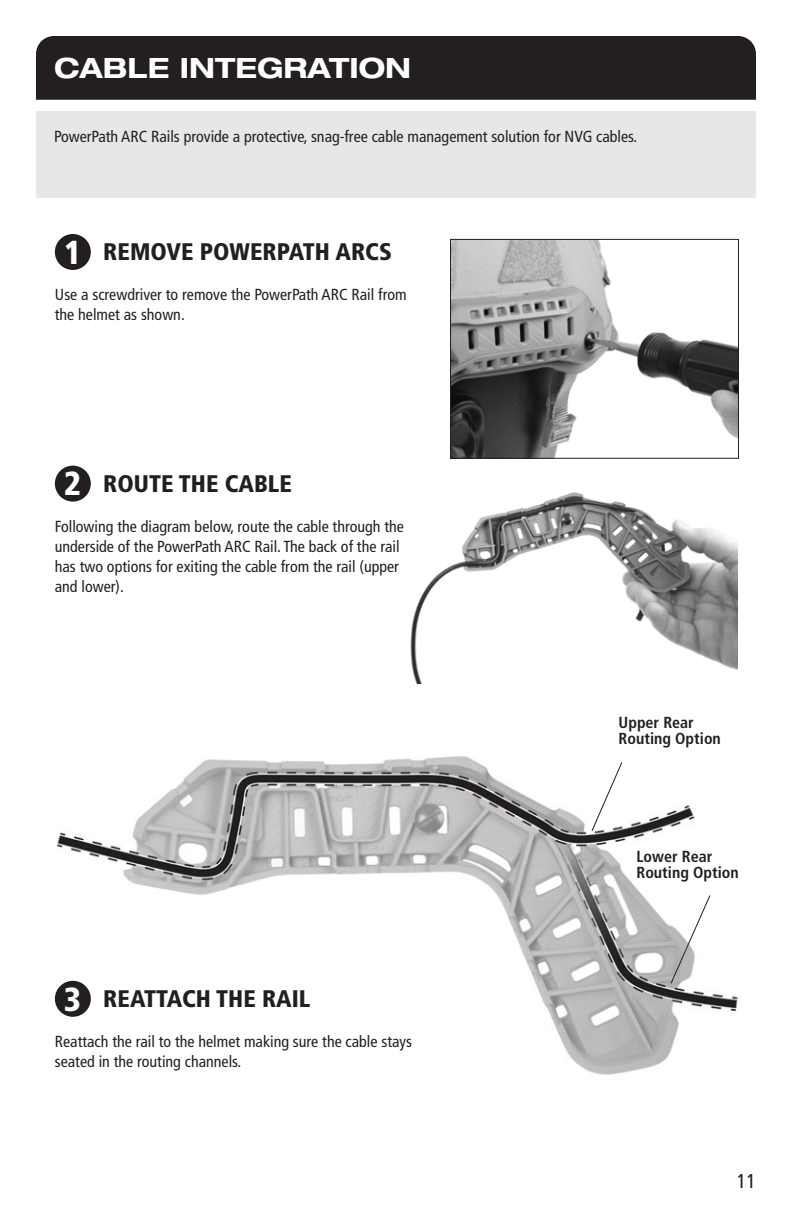
<style>
.page{position:relative;width:792px;height:1224px;background:#fff}
.page>*{position:absolute;margin:0;border:0;box-sizing:border-box;transform-origin:0 0}
.t1{font:900 condensed 33.2px "Frutiger LT Std";color:#fff}
.Regular_Paragraph_Co{font:700 expanded 28px "Helvetica Neue LT Std";color:#fff}
.t2{font:900 condensed 24px "Frutiger LT Std";color:#231f20}
.t3{font:condensed 20px "Frutiger LT Std";color:#231f20}
.t4{font:condensed 16px/20px "Frutiger LT Std";color:#231f20}
.Regular_Paragraph_Co-2{font:700 condensed 16px/16.2px "Frutiger LT Std";color:#231f20}
</style>
<div class="page">
<div style="left:36px;top:112px;width:720px;height:86px;background:#e6e7e9"></div>
<div style="left:36px;top:36px;width:720px;height:64px;background:#231f20"></div>
<img style="left:54px;top:756px;width:684px;height:319px">
<svg style="left:591px;top:761px;width:32px;height:71px"></svg>
<svg style="left:670px;top:894px;width:41px;height:91px"></svg>
<div style="left:55px;top:234px;width:36px;height:36px;background:#231f20;border-radius:50%"></div>
<div style="left:55px;top:981px;width:36px;height:36px;background:#231f20;border-radius:50%"></div>
<img style="left:452px;top:241px;width:285px;height:216px">
<div style="left:450px;top:239px;width:289px;height:220px;border:1px solid #231f20"></div>
<img style="left:410px;top:492px;width:328px;height:192px">
<div style="left:55px;top:466px;width:36px;height:36px;background:#231f20;border-radius:50%"></div>
<p class="Regular_Paragraph_Co" style="left:54px;top:50px;width:359px">CABLE INTEGRATION</p>
<p class="t4" style="left:54px;top:126px;width:585px">PowerPath ARC Rails provide a protective, snag-free cable management solution for NVG cables.</p>
<p class="t1" style="left:64px;top:232px;width:19px">1</p>
<p class="t2" style="left:103px;top:237px;width:290px">REMOVE POWERPATH ARCS</p>
<p class="t4" style="left:55px;top:285px;width:353px">Use a screwdriver to remove the PowerPath ARC Rail from the helmet as shown.</p>
<p class="t1" style="left:64px;top:464px;width:19px">2</p>
<p class="t2" style="left:103px;top:469px;width:190px">ROUTE THE CABLE</p>
<p class="t4" style="left:55px;top:516px;width:351px">Following the diagram below, route the cable through the underside of the PowerPath ARC Rail. The back of the rail has two options for exiting the cable from the rail (upper and lower).</p>
<p class="t1" style="left:64px;top:979px;width:19px">3</p>
<p class="t2" style="left:103px;top:984px;width:209px">REATTACH THE RAIL</p>
<p class="t4" style="left:55px;top:1031px;width:359px">Reattach the rail to the helmet making sure the cable stays seated in the routing channels.</p>
<p class="Regular_Paragraph_Co-2" style="left:619px;top:714px;width:104px">Upper Rear<br>Routing Option</p>
<p class="Regular_Paragraph_Co-2" style="left:636px;top:848px;width:104px">Lower Rear<br>Routing Option</p>
<p class="t3" style="left:737px;top:1169px;width:21px">11</p>
</div>
